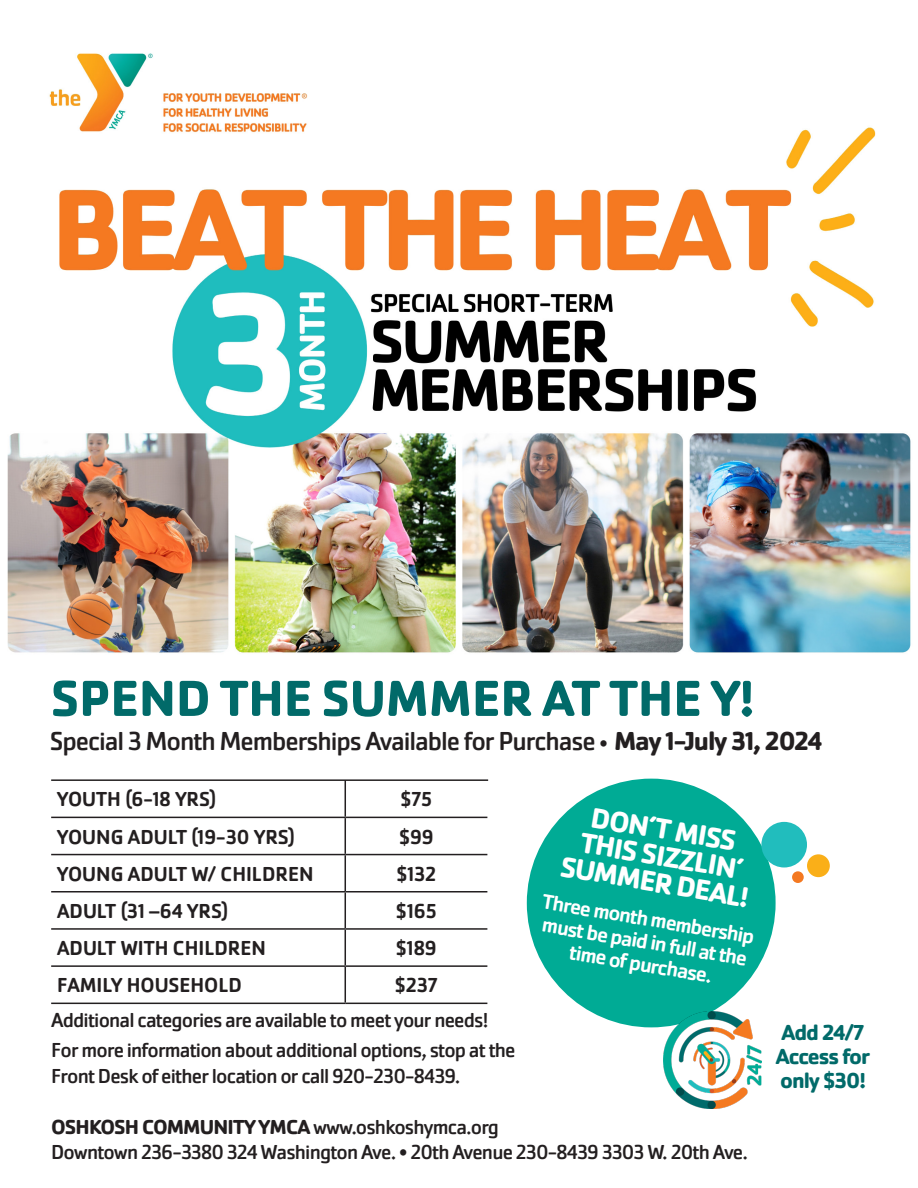
<style>
.page{position:relative;width:918px;height:1188px;background:#fff}
.page>*{position:absolute;margin:0;border:0;box-sizing:border-box;transform-origin:0 0}
.t1{font:700 52.5px "Cachet Pro";letter-spacing:-.005em;color:#016a69}
.t2{font:700 29.55px "Cachet Pro";color:#fff}
.t3{font:27px "Cachet Pro";letter-spacing:-.04em;color:#231f20}
.t4{font:700 22.5px "Cachet Pro";letter-spacing:-.04em;color:#016a69}
.t5{font:500 21.45px/22.8px "Cachet Pro";color:#fff;text-align:center}
.t6{font:21px "Cachet Pro";letter-spacing:-.04em;color:#231f20}
.t7{font:500 21px "Cachet Pro";color:#231f20}
.t8{font:700 21px "Cachet Pro";letter-spacing:-.04em;color:#231f20}
.s1{font-size:21px}
.s2{font-weight:700}
.s3{font-weight:400}
</style>
<div class="page">
<img style="left:7px;top:53px;width:904px;height:1032px">
<div style="left:527px;top:779px;width:249px;height:248px;background:#00ab95;border-radius:50%"></div>
<div style="left:761px;top:822px;width:46px;height:46px;background:#21bdbd;border-radius:50%"></div>
<div style="left:807px;top:854px;width:23px;height:23px;background:#faaf18;border-radius:50%"></div>
<div style="left:792px;top:871px;width:12px;height:12px;background:#f47921;border-radius:50%"></div>
<hr style="left:345px;top:780px;width:1px;height:37px;background:#231f20">
<hr style="left:51px;top:817px;width:294px;height:1px;background:#231f20">
<hr style="left:345px;top:817px;width:142px;height:1px;background:#231f20">
<hr style="left:345px;top:818px;width:1px;height:36px;background:#231f20">
<hr style="left:51px;top:854px;width:294px;height:1px;background:#231f20">
<hr style="left:345px;top:854px;width:142px;height:1px;background:#231f20">
<hr style="left:345px;top:855px;width:1px;height:36px;background:#231f20">
<hr style="left:51px;top:891px;width:294px;height:2px;background:#231f20">
<hr style="left:345px;top:891px;width:142px;height:2px;background:#231f20">
<hr style="left:345px;top:893px;width:1px;height:35px;background:#231f20">
<hr style="left:51px;top:928px;width:294px;height:2px;background:#231f20">
<hr style="left:345px;top:928px;width:142px;height:2px;background:#231f20">
<hr style="left:345px;top:930px;width:1px;height:35px;background:#231f20">
<hr style="left:51px;top:965px;width:294px;height:2px;background:#231f20">
<hr style="left:345px;top:965px;width:142px;height:2px;background:#231f20">
<hr style="left:345px;top:967px;width:1px;height:36px;background:#231f20">
<hr style="left:51px;top:1003px;width:294px;height:1px;background:#231f20">
<hr style="left:345px;top:1003px;width:142px;height:1px;background:#231f20">
<hr style="left:51px;top:779px;width:437px;height:2px;background:#231f20">
<img style="left:663px;top:1012px;width:98px;height:97px">
<p class="t1" style="left:51px;top:666px;width:705px">SPEND THE SUMMER AT THE Y!</p>
<p class="t3" style="left:50px;top:725px;width:774px">Special 3 Month Memberships Available for Purchase <span class="s1">•</span> <span class="s2">May 1-July 31, 2024</span></p>
<p class="t7" style="left:57px;top:787px;width:161px">YOUTH (6-18 YRS)</p>
<p class="t7" style="left:400px;top:787px;width:33px">$75</p>
<p class="t7" style="left:57px;top:824px;width:239px">YOUNG ADULT (19-30 YRS)</p>
<p class="t7" style="left:399px;top:824px;width:36px">$99</p>
<p class="t7" style="left:57px;top:862px;width:258px">YOUNG ADULT W/ CHILDREN</p>
<p class="t7" style="left:396px;top:862px;width:41px">$132</p>
<p class="t7" style="left:57px;top:899px;width:173px">ADULT (31 –64 YRS)</p>
<p class="t7" style="left:396px;top:899px;width:42px">$165</p>
<p class="t7" style="left:57px;top:936px;width:210px">ADULT WITH CHILDREN</p>
<p class="t7" style="left:396px;top:936px;width:42px">$189</p>
<p class="t7" style="left:57px;top:973px;width:186px">FAMILY HOUSEHOLD</p>
<p class="t7" style="left:395px;top:973px;width:45px">$237</p>
<p class="t2" style="left:594px;top:799px;width:148px;rotate:9deg">DON’T MISS</p>
<p class="t2" style="left:583px;top:825px;width:166px;rotate:9deg">THIS SIZZLIN’</p>
<p class="t2" style="left:563px;top:849px;width:192px;rotate:9deg">SUMMER DEAL!</p>
<p class="t5" style="left:544px;top:891px;width:216px;rotate:9deg">Three month membership must be paid in full at the time of purchase.</p>
<p class="t6" style="left:51px;top:1008px;width:439px">Additional categories are available to meet your needs!</p>
<p class="t6" style="left:51px;top:1038px;width:466px">For more information about additional options, stop at the</p>
<p class="t6" style="left:51px;top:1063px;width:411px">Front Desk of either location or call 920-230-8439.</p>
<p class="t8" style="left:51px;top:1114px;width:449px">OSHKOSH COMMUNITY YMCA <span class="s3">www.oshkoshymca.org</span></p>
<p class="t6" style="left:51px;top:1140px;width:699px">Downtown 236-3380 324 Washington Ave. • 20th Avenue 230-8439 3303 W. 20th Ave.</p>
<p class="t4" style="left:781px;top:1019px;width:85px">Add 24/7</p>
<p class="t4" style="left:776px;top:1043px;width:96px">Access for</p>
<p class="t4" style="left:780px;top:1067px;width:87px">only $30!</p>
</div>
